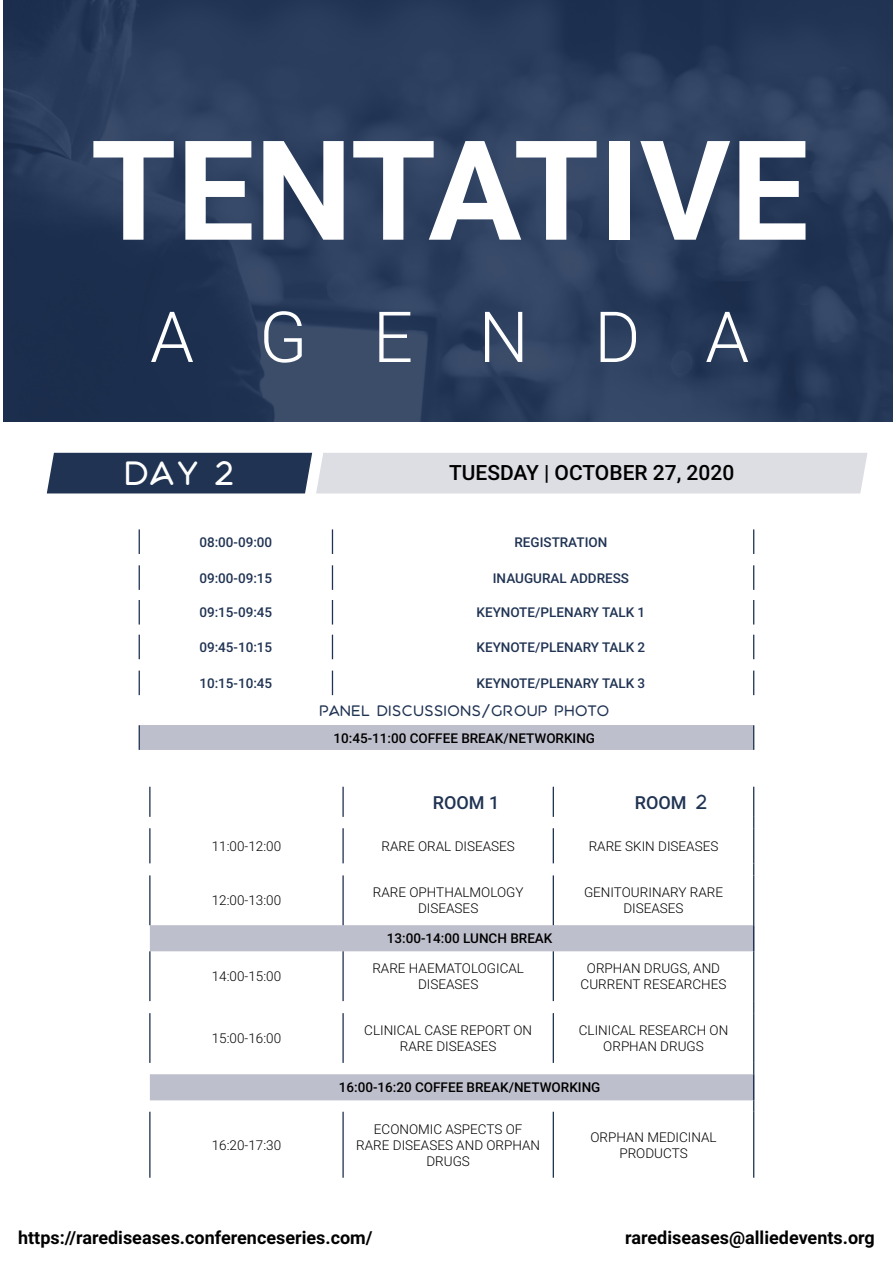
<style>
.page{position:relative;width:893px;height:1263px;background:#fff}
.page>*{position:absolute;margin:0;border:0;box-sizing:border-box;transform-origin:0 0}
.t1{font:700 138.75px "Roboto";color:#fff}
.t2{font:300 70.5px "Roboto";letter-spacing:.93em;color:#fff}
.t3{font:30px "Aquatico";color:#fff}
.t4{font:500 21px "Roboto";color:#000}
.t5{font:700 18px "Roboto";color:#000}
.t6{font:500 18px "Roboto";color:#203353}
.t7{font:300 13.5px/16.2px "Roboto";color:#000;text-align:center}
.t8{font:500 13.5px "Roboto";color:#203353}
.t9{font:500 13.5px "Roboto";color:#000}
.t10{font:13.5px "Aquatico";color:#203353}
.s1{font-family:"Aquatico";font-weight:400}
</style>
<div class="page">
<div style="left:139px;top:725px;width:615px;height:25px;background:#bebfcc"></div>
<svg style="left:139px;top:529px;width:1px;height:25px"></svg>
<svg style="left:332px;top:529px;width:1px;height:25px"></svg>
<svg style="left:753px;top:529px;width:1px;height:25px"></svg>
<svg style="left:139px;top:565px;width:1px;height:25px"></svg>
<svg style="left:332px;top:565px;width:1px;height:25px"></svg>
<svg style="left:753px;top:565px;width:1px;height:25px"></svg>
<svg style="left:139px;top:600px;width:1px;height:24px"></svg>
<svg style="left:332px;top:600px;width:1px;height:24px"></svg>
<svg style="left:753px;top:600px;width:1px;height:24px"></svg>
<svg style="left:139px;top:635px;width:1px;height:24px"></svg>
<svg style="left:332px;top:635px;width:1px;height:24px"></svg>
<svg style="left:753px;top:635px;width:1px;height:24px"></svg>
<svg style="left:139px;top:671px;width:1px;height:24px"></svg>
<svg style="left:332px;top:671px;width:1px;height:24px"></svg>
<svg style="left:753px;top:671px;width:1px;height:24px"></svg>
<svg style="left:139px;top:725px;width:1px;height:25px"></svg>
<svg style="left:753px;top:725px;width:1px;height:25px"></svg>
<svg style="left:150px;top:925px;width:603px;height:175px"></svg>
<hr style="left:149px;top:787px;width:2px;height:30px;background:#203353">
<hr style="left:342px;top:787px;width:2px;height:30px;background:#203353">
<hr style="left:553px;top:787px;width:1px;height:30px;background:#203353">
<hr style="left:753px;top:787px;width:1px;height:30px;background:#203353">
<hr style="left:149px;top:828px;width:2px;height:35px;background:#203353">
<hr style="left:342px;top:828px;width:2px;height:35px;background:#203353">
<hr style="left:553px;top:828px;width:1px;height:35px;background:#203353">
<hr style="left:753px;top:828px;width:1px;height:35px;background:#203353">
<svg style="left:753px;top:863px;width:1px;height:12px"></svg>
<hr style="left:149px;top:875px;width:2px;height:50px;background:#203353">
<hr style="left:342px;top:875px;width:2px;height:50px;background:#203353">
<hr style="left:553px;top:875px;width:1px;height:50px;background:#203353">
<hr style="left:753px;top:875px;width:1px;height:50px;background:#203353">
<hr style="left:149px;top:951px;width:2px;height:50px;background:#203353">
<hr style="left:342px;top:951px;width:2px;height:50px;background:#203353">
<hr style="left:553px;top:951px;width:1px;height:50px;background:#203353">
<hr style="left:753px;top:951px;width:1px;height:50px;background:#203353">
<svg style="left:753px;top:1001px;width:1px;height:12px"></svg>
<hr style="left:149px;top:1013px;width:2px;height:50px;background:#203353">
<hr style="left:342px;top:1013px;width:2px;height:50px;background:#203353">
<hr style="left:553px;top:1013px;width:1px;height:50px;background:#203353">
<hr style="left:753px;top:1013px;width:1px;height:50px;background:#203353">
<hr style="left:149px;top:1112px;width:2px;height:66px;background:#203353">
<hr style="left:342px;top:1112px;width:2px;height:66px;background:#203353">
<hr style="left:553px;top:1112px;width:1px;height:66px;background:#203353">
<hr style="left:753px;top:1112px;width:1px;height:66px;background:#203353">
<svg style="left:753px;top:925px;width:1px;height:26px"></svg>
<svg style="left:753px;top:1063px;width:1px;height:49px"></svg>
<svg style="left:47px;top:453px;width:820px;height:40px"></svg>
<img style="left:3px;top:0;width:890px;height:422px">
<p class="t1" style="left:91px;top:93px;width:719px">TENTATIVE</p>
<p class="t2" style="left:150px;top:287px;width:601px">AGENDA</p>
<p class="t3" style="left:124px;top:458px;width:113px">DAY 2</p>
<p class="t4" style="left:449px;top:458px;width:287px">TUESDAY | OCTOBER 27, 2020</p>
<p class="t8" style="left:199px;top:532px;width:74px">08:00-09:00</p>
<p class="t8" style="left:514px;top:532px;width:94px">REGISTRATION</p>
<p class="t8" style="left:199px;top:568px;width:74px">09:00-09:15</p>
<p class="t8" style="left:493px;top:568px;width:138px">INAUGURAL ADDRESS</p>
<p class="t8" style="left:199px;top:603px;width:74px">09:15-09:45</p>
<p class="t8" style="left:477px;top:603px;width:170px">KEYNOTE/PLENARY TALK 1</p>
<p class="t8" style="left:199px;top:638px;width:74px">09:45-10:15</p>
<p class="t8" style="left:477px;top:638px;width:170px">KEYNOTE/PLENARY TALK 2</p>
<p class="t8" style="left:199px;top:674px;width:74px">10:15-10:45</p>
<p class="t8" style="left:477px;top:674px;width:170px">KEYNOTE/PLENARY TALK 3</p>
<p class="t10" style="left:319px;top:704px;width:292px">PANEL DISCUSSIONS/GROUP PHOTO</p>
<p class="t9" style="left:333px;top:728px;width:263px">10:45-11:00 COFFEE BREAK/NETWORKING</p>
<p class="t6" style="left:433px;top:789px;width:68px">ROOM 1</p>
<p class="t6" style="left:635px;top:790px;width:75px">ROOM <span class="s1">2</span></p>
<p class="t7" style="left:212px;top:837px;width:71px">11:00-12:00</p>
<p class="t7" style="left:382px;top:837px;width:135px">RARE ORAL DISEASES</p>
<p class="t7" style="left:589px;top:837px;width:131px">RARE SKIN DISEASES</p>
<p class="t7" style="left:212px;top:892px;width:71px">12:00-13:00</p>
<p class="t7" style="left:373px;top:884px;width:152px">RARE OPHTHALMOLOGY<br>DISEASES</p>
<p class="t7" style="left:584px;top:884px;width:140px">GENITOURINARY RARE<br>DISEASES</p>
<p class="t9" style="left:387px;top:929px;width:167px">13:00-14:00 LUNCH BREAK</p>
<p class="t7" style="left:212px;top:968px;width:71px">14:00-15:00</p>
<p class="t7" style="left:372px;top:960px;width:153px">RARE HAEMATOLOGICAL<br>DISEASES</p>
<p class="t7" style="left:581px;top:960px;width:147px">ORPHAN DRUGS, AND<br>CURRENT RESEARCHES</p>
<p class="t7" style="left:212px;top:1030px;width:71px">15:00-16:00</p>
<p class="t7" style="left:364px;top:1021px;width:169px">CLINICAL CASE REPORT ON<br>RARE DISEASES</p>
<p class="t7" style="left:579px;top:1021px;width:151px">CLINICAL RESEARCH ON<br>ORPHAN DRUGS</p>
<p class="t9" style="left:339px;top:1078px;width:263px">16:00-16:20 COFFEE BREAK/NETWORKING</p>
<p class="t7" style="left:212px;top:1136px;width:71px">16:20-17:30</p>
<p class="t7" style="left:356px;top:1120px;width:185px">ECONOMIC ASPECTS OF<br>RARE DISEASES AND ORPHAN<br>DRUGS</p>
<p class="t7" style="left:590px;top:1128px;width:128px">ORPHAN MEDICINAL<br>PRODUCTS</p>
<p class="t5" style="left:18px;top:1224px;width:356px">https://rarediseases.conferenceseries.com/</p>
<p class="t5" style="left:625px;top:1224px;width:251px">rarediseases@alliedevents.org</p>
</div>
